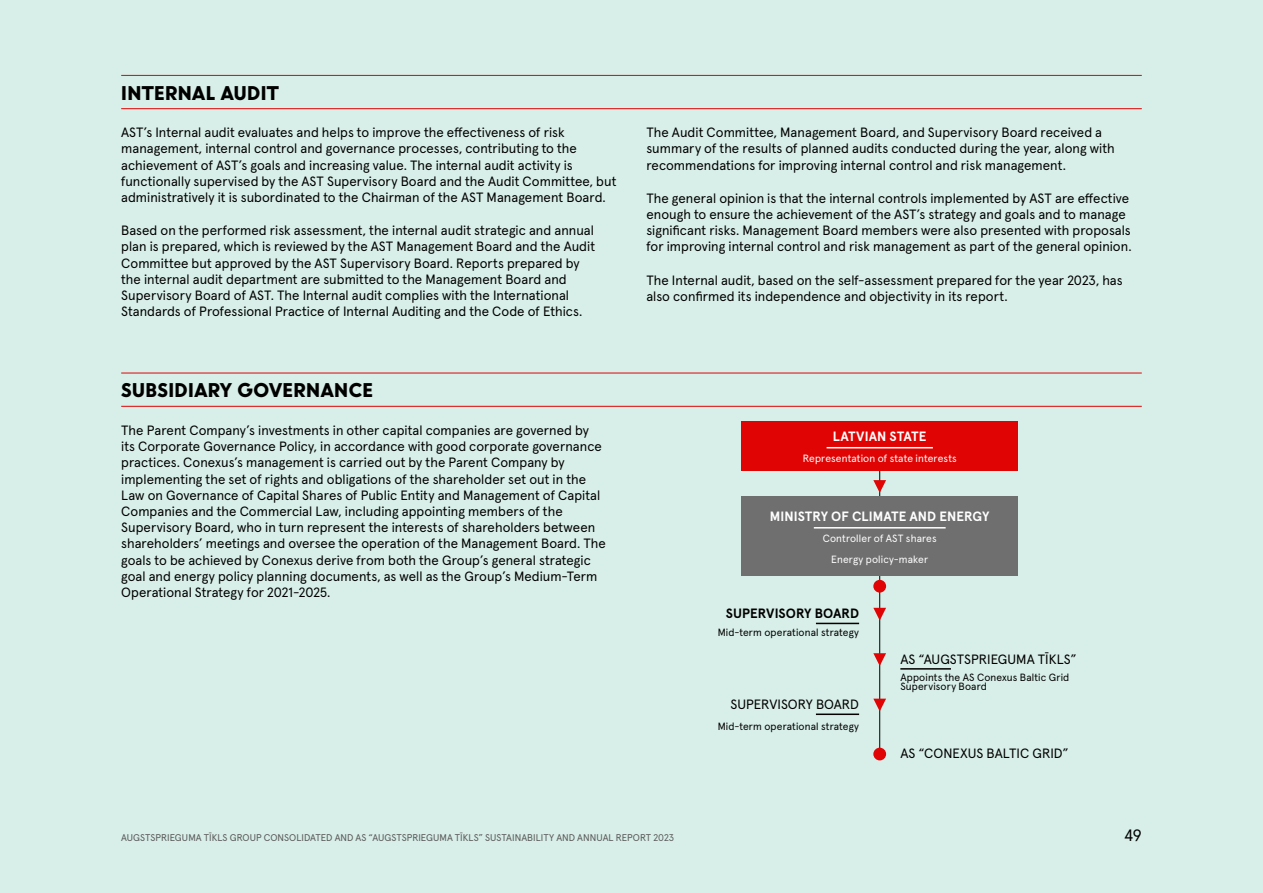
<style>
.page{position:relative;width:1263px;height:893px;background:#d8eee8}
.page>*{position:absolute;margin:0;border:0;box-sizing:border-box;transform-origin:0 0}
.t1{font:900 18px "U8";letter-spacing:.025em;color:#000}
.t2{font:16.5px "Apercu Pro";color:#000}
.t3{font:13.5px/16.2px "Apercu Pro";letter-spacing:.005em;color:#000}
.t4{font:700 13.5px "Apercu Pro";letter-spacing:.005em;color:#fff}
.t5{font:700 13.5px "Apercu Pro";color:#000}
.t6{font:10.5px/9px "Apercu Pro";letter-spacing:.01em;color:#000}
.t7{font:10.5px/21.1px "Apercu Pro";letter-spacing:.01em;color:#fff;text-align:center}
.t8{font:9.75px "Apercu Pro";letter-spacing:.005em;color:#5a5a5a}
</style>
<div class="page">
<hr style="left:121px;top:75px;width:1021px;height:1px;background:#e00404">
<hr style="left:121px;top:108px;width:1021px;height:1px;background:#e00404">
<hr style="left:121px;top:373px;width:1021px;height:1px;background:#e00404">
<hr style="left:121px;top:406px;width:1021px;height:1px;background:#e00404">
<hr style="left:816px;top:713px;width:43px;height:2px;background:#000">
<hr style="left:879px;top:545px;width:1px;height:209px;background:#000">
<hr style="left:816px;top:623px;width:43px;height:1px;background:#000">
<svg style="left:873px;top:608px;width:13px;height:13px"></svg>
<hr style="left:879px;top:455px;width:1px;height:62px;background:#000">
<svg style="left:873px;top:480px;width:13px;height:13px"></svg>
<svg style="left:873px;top:653px;width:13px;height:13px"></svg>
<svg style="left:873px;top:699px;width:13px;height:12px"></svg>
<div style="left:873px;top:748px;width:13px;height:12px;background:#e00404;border-radius:50%"></div>
<div style="left:741px;top:497px;width:277px;height:79px;background:#6f6f6f"></div>
<hr style="left:814px;top:527px;width:132px;height:2px;background:#fff">
<div style="left:873px;top:580px;width:13px;height:13px;background:#e00404;border-radius:50%"></div>
<hr style="left:900px;top:668px;width:51px;height:2px;background:#000">
<div style="left:741px;top:421px;width:277px;height:49px;background:#e00404"></div>
<hr style="left:826px;top:447px;width:107px;height:1px;background:#fff">
<h1 class="t1" style="left:121px;top:79px;width:159px">INTERNAL AUDIT</h1>
<p class="t3" style="left:121px;top:123px;width:497px">AST’s Internal audit evaluates and helps to improve the effectiveness of risk management, internal control and governance processes, contributing to the achievement of AST’s goals and increasing value. The internal audit activity is functionally supervised by the AST Supervisory Board and the Audit Committee, but administratively it is subordinated to the Chairman of the AST Management Board.</p>
<p class="t3" style="left:121px;top:221px;width:475px">Based on the performed risk assessment, the internal audit strategic and annual plan is prepared, which is reviewed by the AST Management Board and the Audit Committee but approved by the AST Supervisory Board. Reports prepared by the internal audit department are submitted to the Management Board and Supervisory Board of AST. The Internal audit complies with the International Standards of Professional Practice of Internal Auditing and the Code of Ethics.</p>
<h1 class="t1" style="left:121px;top:376px;width:253px">SUBSIDIARY GOVERNANCE</h1>
<p class="t3" style="left:121px;top:421px;width:486px">The Parent Company’s investments in other capital companies are governed by its Corporate Governance Policy, in accordance with good corporate governance practices. Conexus’s management is carried out by the Parent Company by implementing the set of rights and obligations of the shareholder set out in the Law on Governance of Capital Shares of Public Entity and Management of Capital Companies and the Commercial Law, including appointing members of the Supervisory Board, who in turn represent the interests of shareholders between shareholders’ meetings and oversee the operation of the Management Board. The goals to be achieved by Conexus derive from both the Group’s general strategic goal and energy policy planning documents, as well as the Group’s Medium-Term Operational Strategy for 2021-2025.</p>
<p class="t3" style="left:646px;top:123px;width:470px">The Audit Committee, Management Board, and Supervisory Board received a summary of the results of planned audits conducted during the year, along with recommendations for improving internal control and risk management.</p>
<p class="t3" style="left:646px;top:189px;width:487px">The general opinion is that the internal controls implemented by AST are effective enough to ensure the achievement of the AST’s strategy and goals and to manage significant risks. Management Board members were also presented with proposals for improving internal control and risk management as part of the general opinion.</p>
<p class="t3" style="left:646px;top:271px;width:478px">The Internal audit, based on the self-assessment prepared for the year 2023, has also confirmed its independence and objectivity in its report.</p>
<p class="t4" style="left:833px;top:425px;width:95px">LATVIAN STATE</p>
<p class="t7" style="left:803px;top:447px;width:155px">Representation of state interests</p>
<p class="t4" style="left:770px;top:505px;width:221px">MINISTRY OF CLIMATE AND ENERGY</p>
<p class="t7" style="left:823px;top:527px;width:115px">Controller of AST shares<br>Energy policy-maker</p>
<p class="t5" style="left:726px;top:603px;width:135px">SUPERVISORY BOARD</p>
<p class="t6" style="left:718px;top:627px;width:143px">Mid-term operational strategy</p>
<p class="t3" style="left:730px;top:695px;width:130px">SUPERVISORY BOARD</p>
<p class="t6" style="left:718px;top:721px;width:143px">Mid-term operational strategy</p>
<p class="t3" style="left:900px;top:650px;width:178px">AS “AUGSTSPRIEGUMA TĪKLS”</p>
<p class="t6" style="left:900px;top:672px;width:170px">Appoints the AS Conexus Baltic Grid<br>Supervisory Board</p>
<p class="t3" style="left:900px;top:744px;width:170px">AS “CONEXUS BALTIC GRID”</p>
<p class="t8" style="left:121px;top:830px;width:554px">AUGSTSPRIEGUMA TĪKLS GROUP CONSOLIDATED AND AS “AUGSTSPRIEGUMA TĪKLS” SUSTAINABILITY AND ANNUAL REPORT 2023</p>
<p class="t2" style="left:1124px;top:823px;width:19px">49</p>
</div>
